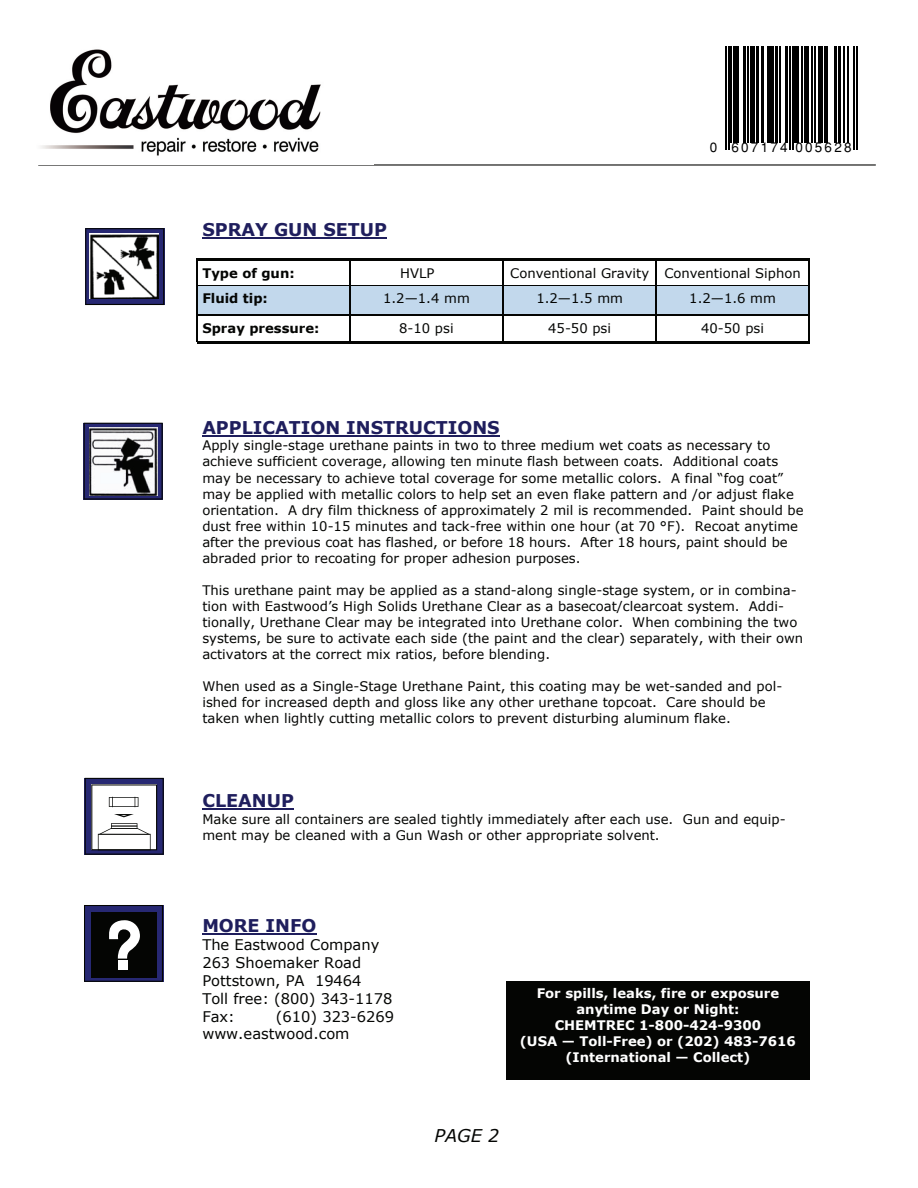
<style>
.page{position:relative;width:918px;height:1188px;background:#fff}
.page>*{position:absolute;margin:0;border:0;box-sizing:border-box;transform-origin:0 0}
.t1{font:700 17.55px "Verdana";color:#1f1e5d}
.t2{font:italic 17.55px "Verdana";color:#040503}
.t3{font:14.7px/17.9px "Verdana";color:#040503}
.t4{font:13.5px "Helvetica";letter-spacing:.165em;color:#000}
.t5{font:13.2px/16px "Verdana";color:#040503}
.t6{font:700 13.2px/16px "Verdana";color:#fff;text-align:center}
.t7{font:700 13.2px "Verdana";color:#040503}
</style>
<div class="page">
<svg style="left:84px;top:423px;width:79px;height:77px"></svg>
<hr style="left:202px;top:237px;width:185px;height:2px;background:#1f1e5d">
<hr style="left:202px;top:435px;width:298px;height:2px;background:#1f1e5d">
<hr style="left:202px;top:809px;width:92px;height:1px;background:#1f1e5d">
<hr style="left:202px;top:933px;width:114px;height:2px;background:#1f1e5d">
<img style="left:90px;top:428px;width:68px;height:68px">
<svg style="left:85px;top:228px;width:79px;height:77px;background:#282961"></svg>
<img style="left:90px;top:233px;width:69px;height:66px">
<hr style="left:39px;top:164px;width:836px;height:2px;background:#040503">
<svg style="left:85px;top:778px;width:79px;height:77px"></svg>
<svg style="left:84px;top:905px;width:79px;height:77px;background:#292a3a"></svg>
<div style="left:197px;top:286px;width:153px;height:29px;background:#c2d8ec"></div>
<div style="left:350px;top:286px;width:153px;height:29px;background:#c2d8ec"></div>
<div style="left:503px;top:286px;width:153px;height:29px;background:#c2d8ec"></div>
<div style="left:656px;top:286px;width:154px;height:29px;background:#c2d8ec"></div>
<hr style="left:197px;top:258px;width:1px;height:83px;background:#040503">
<hr style="left:349px;top:261px;width:2px;height:80px;background:#040503">
<hr style="left:502px;top:261px;width:2px;height:80px;background:#040503">
<hr style="left:656px;top:261px;width:1px;height:80px;background:#040503">
<hr style="left:808px;top:258px;width:2px;height:83px;background:#040503">
<hr style="left:197px;top:258px;width:613px;height:3px;background:#040503">
<hr style="left:198px;top:286px;width:610px;height:1px;background:#040503">
<hr style="left:198px;top:314px;width:610px;height:2px;background:#040503">
<hr style="left:197px;top:341px;width:613px;height:3px;background:#040503">
<div style="left:506px;top:981px;width:304px;height:98px;background:#040503"></div>
<img style="left:41px;top:49px;width:280px;height:107px">
<svg style="left:729px;top:46px;width:129px;height:104px"></svg>
<hr style="left:725px;top:46px;width:2px;height:104px;background:#000">
<hr style="left:728px;top:46px;width:1px;height:104px;background:#000">
<hr style="left:731px;top:46px;width:1px;height:97px;background:#000">
<div style="left:734px;top:46px;width:5px;height:97px;background:#000"></div>
<hr style="left:743px;top:46px;width:3px;height:97px;background:#000">
<hr style="left:747px;top:46px;width:2px;height:97px;background:#000">
<hr style="left:750px;top:46px;width:4px;height:97px;background:#000">
<hr style="left:756px;top:46px;width:3px;height:97px;background:#000">
<hr style="left:761px;top:46px;width:3px;height:97px;background:#000">
<hr style="left:767px;top:46px;width:1px;height:97px;background:#000">
<hr style="left:770px;top:46px;width:4px;height:97px;background:#000">
<hr style="left:775px;top:46px;width:3px;height:97px;background:#000">
<hr style="left:779px;top:46px;width:2px;height:97px;background:#000">
<hr style="left:785px;top:46px;width:3px;height:97px;background:#000">
<hr style="left:789px;top:46px;width:2px;height:104px;background:#000">
<hr style="left:792px;top:46px;width:1px;height:104px;background:#000">
<hr style="left:795px;top:46px;width:4px;height:97px;background:#000">
<hr style="left:802px;top:46px;width:1px;height:97px;background:#000">
<div style="left:804px;top:46px;width:5px;height:97px;background:#000"></div>
<hr style="left:811px;top:46px;width:2px;height:97px;background:#000">
<hr style="left:814px;top:46px;width:2px;height:97px;background:#000">
<div style="left:818px;top:46px;width:5px;height:97px;background:#000"></div>
<hr style="left:824px;top:46px;width:1px;height:97px;background:#000">
<hr style="left:827px;top:46px;width:1px;height:97px;background:#000">
<hr style="left:834px;top:46px;width:2px;height:97px;background:#000">
<hr style="left:838px;top:46px;width:3px;height:97px;background:#000">
<hr style="left:843px;top:46px;width:2px;height:97px;background:#000">
<hr style="left:848px;top:46px;width:1px;height:97px;background:#000">
<hr style="left:853px;top:46px;width:1px;height:104px;background:#000">
<hr style="left:856px;top:46px;width:1px;height:104px;background:#000">
<h1 class="t1" style="left:202px;top:218px;width:186px">SPRAY GUN SETUP</h1>
<p class="t4" style="left:710px;top:142px;width:143px">0 607174 005628</p>
<p class="t7" style="left:202px;top:265px;width:94px">Type of gun:</p>
<p class="t5" style="left:400px;top:265px;width:36px">HVLP</p>
<p class="t5" style="left:510px;top:265px;width:292px">Conventional Gravity Conventional Siphon</p>
<p class="t7" style="left:202px;top:290px;width:67px">Fluid tip:</p>
<p class="t5" style="left:383px;top:290px;width:88px">1.2—1.4 mm</p>
<p class="t5" style="left:536px;top:290px;width:88px">1.2—1.5 mm</p>
<p class="t5" style="left:689px;top:290px;width:88px">1.2—1.6 mm</p>
<p class="t7" style="left:202px;top:320px;width:119px">Spray pressure:</p>
<p class="t5" style="left:399px;top:320px;width:56px">8-10 psi</p>
<p class="t5" style="left:548px;top:320px;width:64px">45-50 psi</p>
<p class="t5" style="left:701px;top:320px;width:64px">40-50 psi</p>
<h1 class="t1" style="left:202px;top:416px;width:299px">APPLICATION INSTRUCTIONS</h1>
<p class="t5" style="left:202px;top:437px;width:603px">Apply single-stage urethane paints in two to three medium wet coats as necessary to achieve sufficient coverage, allowing ten minute flash between coats. Additional coats may be necessary to achieve total coverage for some metallic colors. A final “fog coat” may be applied with metallic colors to help set an even flake pattern and /or adjust flake orientation. A dry film thickness of approximately 2 mil is recommended. Paint should be dust free within 10-15 minutes and tack-free within one hour (at 70 °F). Recoat anytime after the previous coat has flashed, or before 18 hours. After 18 hours, paint should be abraded prior to recoating for proper adhesion purposes.</p>
<p class="t5" style="left:202px;top:581px;width:602px">This urethane paint may be applied as a stand-along single-stage system, or in combina&shy;tion with Eastwood’s High Solids Urethane Clear as a basecoat/clearcoat system. Addi&shy;tionally, Urethane Clear may be integrated into Urethane color. When combining the two systems, be sure to activate each side (the paint and the clear) separately, with their own activators at the correct mix ratios, before blending.</p>
<p class="t5" style="left:202px;top:677px;width:582px">When used as a Single-Stage Urethane Paint, this coating may be wet-sanded and pol&shy;ished for increased depth and gloss like any other urethane topcoat. Care should be taken when lightly cutting metallic colors to prevent disturbing aluminum flake.</p>
<h1 class="t1" style="left:202px;top:790px;width:93px">CLEANUP</h1>
<p class="t5" style="left:202px;top:811px;width:585px">Make sure all containers are sealed tightly immediately after each use. Gun and equip&shy;ment may be cleaned with a Gun Wash or other appropriate solvent.</p>
<h1 class="t1" style="left:202px;top:914px;width:116px">MORE INFO</h1>
<p class="t3" style="left:202px;top:936px;width:192px">The Eastwood Company<br>263 Shoemaker Road<br>Pottstown, PA 19464<br>Toll free: (800) 343-1178<br>Fax:</p>
<p class="t3" style="left:202px;top:1007px;width:193px;text-indent:74px">(610) 323-6269 www.eastwood.com</p>
<p class="t6" style="left:520px;top:985px;width:278px">For spills, leaks, fire or exposure anytime Day or Night:<br>CHEMTREC 1-800-424-9300<br>(USA — Toll-Free) or (202) 483-7616 (International — Collect)</p>
<h1 class="t2" style="left:435px;top:1125px;width:66px">PAGE 2</h1>
</div>
